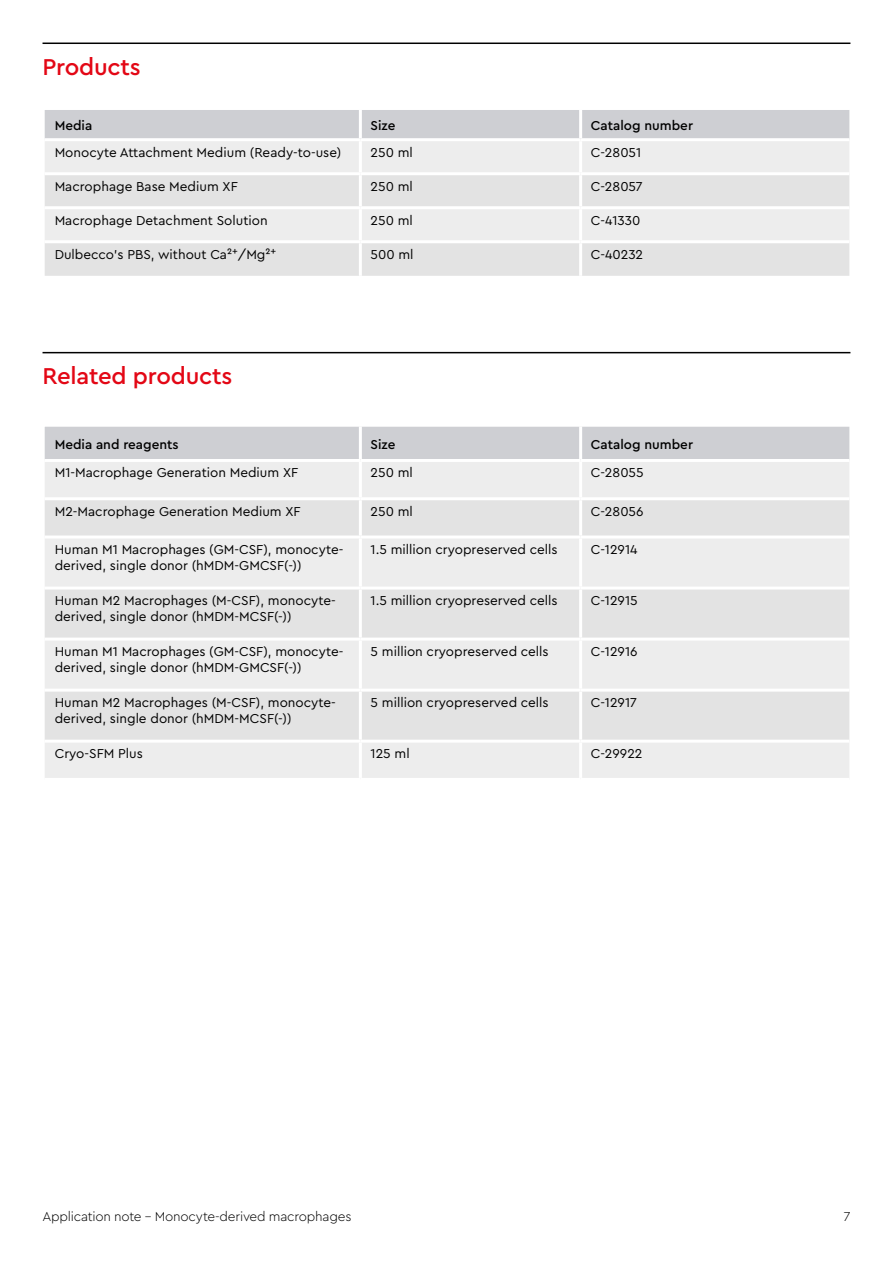
<style>
.page{position:relative;width:893px;height:1263px;background:#fff}
.page>*{position:absolute;margin:0;border:0;box-sizing:border-box;transform-origin:0 0}
.t1{font:500 24px "Cera Pro";letter-spacing:-.01em;color:#e30715}
.t2{font:13.5px/16.2px "Cera Pro";color:#000}
.t3{font:500 13.5px "Cera Pro";color:#000}
.t4{font:300 13.5px "Cera Pro";letter-spacing:-.015em;color:#000}
</style>
<div class="page">
<hr style="left:43px;top:43px;width:807px;height:1px;background:#000">
<hr style="left:43px;top:352px;width:807px;height:1px;background:#000">
<div style="left:46px;top:428px;width:803px;height:31px;background:#cecfd3"></div>
<div style="left:46px;top:462px;width:803px;height:316px;background:#ededed"></div>
<svg style="left:46px;top:500px;width:803px;height:240px;background:#e7e7e7"></svg>
<hr style="left:359px;top:426px;width:3px;height:33px;background:#fff">
<hr style="left:579px;top:426px;width:3px;height:33px;background:#fff">
<hr style="left:359px;top:462px;width:3px;height:35px;background:#fff">
<hr style="left:579px;top:462px;width:3px;height:35px;background:#fff">
<hr style="left:44px;top:497px;width:316px;height:3px;background:#fff">
<hr style="left:360px;top:497px;width:221px;height:3px;background:#fff">
<hr style="left:359px;top:500px;width:3px;height:35px;background:#fff">
<hr style="left:581px;top:497px;width:268px;height:3px;background:#fff">
<hr style="left:579px;top:500px;width:3px;height:35px;background:#fff">
<hr style="left:44px;top:535px;width:316px;height:3px;background:#fff">
<hr style="left:360px;top:535px;width:221px;height:3px;background:#fff">
<hr style="left:359px;top:538px;width:3px;height:48px;background:#fff">
<hr style="left:581px;top:535px;width:268px;height:3px;background:#fff">
<hr style="left:579px;top:538px;width:3px;height:48px;background:#fff">
<hr style="left:44px;top:586px;width:316px;height:3px;background:#fff">
<hr style="left:360px;top:586px;width:221px;height:3px;background:#fff">
<hr style="left:359px;top:589px;width:3px;height:49px;background:#fff">
<hr style="left:581px;top:586px;width:268px;height:3px;background:#fff">
<hr style="left:579px;top:589px;width:3px;height:49px;background:#fff">
<hr style="left:44px;top:638px;width:316px;height:3px;background:#fff">
<hr style="left:360px;top:638px;width:221px;height:3px;background:#fff">
<hr style="left:359px;top:641px;width:3px;height:48px;background:#fff">
<hr style="left:581px;top:638px;width:268px;height:3px;background:#fff">
<hr style="left:579px;top:641px;width:3px;height:48px;background:#fff">
<hr style="left:44px;top:689px;width:316px;height:3px;background:#fff">
<hr style="left:360px;top:689px;width:221px;height:3px;background:#fff">
<hr style="left:359px;top:692px;width:3px;height:48px;background:#fff">
<hr style="left:581px;top:689px;width:268px;height:3px;background:#fff">
<hr style="left:579px;top:692px;width:3px;height:48px;background:#fff">
<hr style="left:44px;top:740px;width:316px;height:3px;background:#fff">
<hr style="left:360px;top:740px;width:221px;height:3px;background:#fff">
<hr style="left:359px;top:743px;width:3px;height:35px;background:#fff">
<hr style="left:581px;top:740px;width:268px;height:3px;background:#fff">
<hr style="left:579px;top:743px;width:3px;height:35px;background:#fff">
<div style="left:43px;top:425px;width:825px;height:368px;border:2px solid #fff"></div>
<div style="left:46px;top:111px;width:803px;height:27px;background:#cecfd3"></div>
<div style="left:46px;top:141px;width:803px;height:31px;background:#ededed"></div>
<svg style="left:46px;top:175px;width:803px;height:101px;background:#e6e6e6"></svg>
<hr style="left:359px;top:110px;width:3px;height:28px;background:#fff">
<hr style="left:579px;top:110px;width:3px;height:28px;background:#fff">
<hr style="left:359px;top:141px;width:3px;height:31px;background:#fff">
<hr style="left:579px;top:141px;width:3px;height:31px;background:#fff">
<hr style="left:359px;top:175px;width:3px;height:31px;background:#fff">
<hr style="left:579px;top:175px;width:3px;height:31px;background:#fff">
<hr style="left:44px;top:206px;width:316px;height:3px;background:#fff">
<hr style="left:360px;top:206px;width:221px;height:3px;background:#fff">
<hr style="left:359px;top:209px;width:3px;height:31px;background:#fff">
<hr style="left:581px;top:206px;width:268px;height:3px;background:#fff">
<hr style="left:579px;top:209px;width:3px;height:31px;background:#fff">
<hr style="left:44px;top:240px;width:316px;height:3px;background:#fff">
<hr style="left:360px;top:240px;width:221px;height:3px;background:#fff">
<hr style="left:359px;top:243px;width:3px;height:33px;background:#fff">
<hr style="left:581px;top:240px;width:268px;height:3px;background:#fff">
<hr style="left:579px;top:243px;width:3px;height:33px;background:#fff">
<div style="left:43px;top:108px;width:825px;height:179px;border:2px solid #fff"></div>
<h1 class="t1" style="left:43px;top:51px;width:100px">Products</h1>
<p class="t3" style="left:55px;top:117px;width:39px">Media</p>
<p class="t3" style="left:371px;top:117px;width:26px">Size</p>
<p class="t3" style="left:591px;top:117px;width:104px">Catalog number</p>
<p class="t2" style="left:55px;top:143px;width:288px">Monocyte Attachment Medium (Ready-to-use)</p>
<p class="t2" style="left:371px;top:143px;width:44px">250 ml</p>
<p class="t2" style="left:591px;top:143px;width:52px">C-28051</p>
<p class="t2" style="left:55px;top:177px;width:185px">Macrophage Base Medium XF</p>
<p class="t2" style="left:371px;top:177px;width:44px">250 ml</p>
<p class="t2" style="left:591px;top:177px;width:53px">C-28057</p>
<p class="t2" style="left:55px;top:211px;width:215px">Macrophage Detachment Solution</p>
<p class="t2" style="left:371px;top:211px;width:44px">250 ml</p>
<p class="t2" style="left:591px;top:211px;width:51px">C-41330</p>
<p class="t2" style="left:55px;top:245px;width:223px">Dulbecco’s PBS, without Ca²⁺/Mg²⁺</p>
<p class="t2" style="left:371px;top:245px;width:44px">500 ml</p>
<p class="t2" style="left:591px;top:245px;width:54px">C-40232</p>
<h1 class="t1" style="left:43px;top:360px;width:191px">Related products</h1>
<p class="t3" style="left:55px;top:435px;width:126px">Media and reagents</p>
<p class="t3" style="left:371px;top:435px;width:26px">Size</p>
<p class="t3" style="left:591px;top:435px;width:104px">Catalog number</p>
<p class="t2" style="left:55px;top:464px;width:245px">M1-Macrophage Generation Medium XF</p>
<p class="t2" style="left:371px;top:464px;width:44px">250 ml</p>
<p class="t2" style="left:591px;top:464px;width:54px">C-28055</p>
<p class="t2" style="left:55px;top:502px;width:247px">M2-Macrophage Generation Medium XF</p>
<p class="t2" style="left:371px;top:502px;width:44px">250 ml</p>
<p class="t2" style="left:591px;top:502px;width:54px">C-28056</p>
<p class="t2" style="left:55px;top:541px;width:290px">Human M1 Macrophages (GM-CSF), monocyte&shy;derived, single donor (hMDM-GMCSF(-))</p>
<p class="t2" style="left:371px;top:541px;width:189px">1.5 million cryopreserved cells</p>
<p class="t2" style="left:591px;top:541px;width:48px">C-12914</p>
<p class="t2" style="left:55px;top:592px;width:283px">Human M2 Macrophages (M-CSF), monocyte&shy;derived, single donor (hMDM-MCSF(-))</p>
<p class="t2" style="left:371px;top:592px;width:189px">1.5 million cryopreserved cells</p>
<p class="t2" style="left:591px;top:592px;width:48px">C-12915</p>
<p class="t2" style="left:55px;top:643px;width:290px">Human M1 Macrophages (GM-CSF), monocyte&shy;derived, single donor (hMDM-GMCSF(-))</p>
<p class="t2" style="left:371px;top:643px;width:180px">5 million cryopreserved cells</p>
<p class="t2" style="left:591px;top:643px;width:48px">C-12916</p>
<p class="t2" style="left:55px;top:694px;width:283px">Human M2 Macrophages (M-CSF), monocyte&shy;derived, single donor (hMDM-MCSF(-))</p>
<p class="t2" style="left:371px;top:694px;width:180px">5 million cryopreserved cells</p>
<p class="t2" style="left:591px;top:694px;width:48px">C-12917</p>
<p class="t2" style="left:55px;top:745px;width:90px">Cryo-SFM Plus</p>
<p class="t2" style="left:371px;top:745px;width:41px">125 ml</p>
<p class="t2" style="left:591px;top:745px;width:53px">C-29922</p>
<p class="t4" style="left:43px;top:1207px;width:311px">Application note - Monocyte-derived macrophages</p>
<p class="t4" style="left:844px;top:1207px;width:8px">7</p>
</div>
